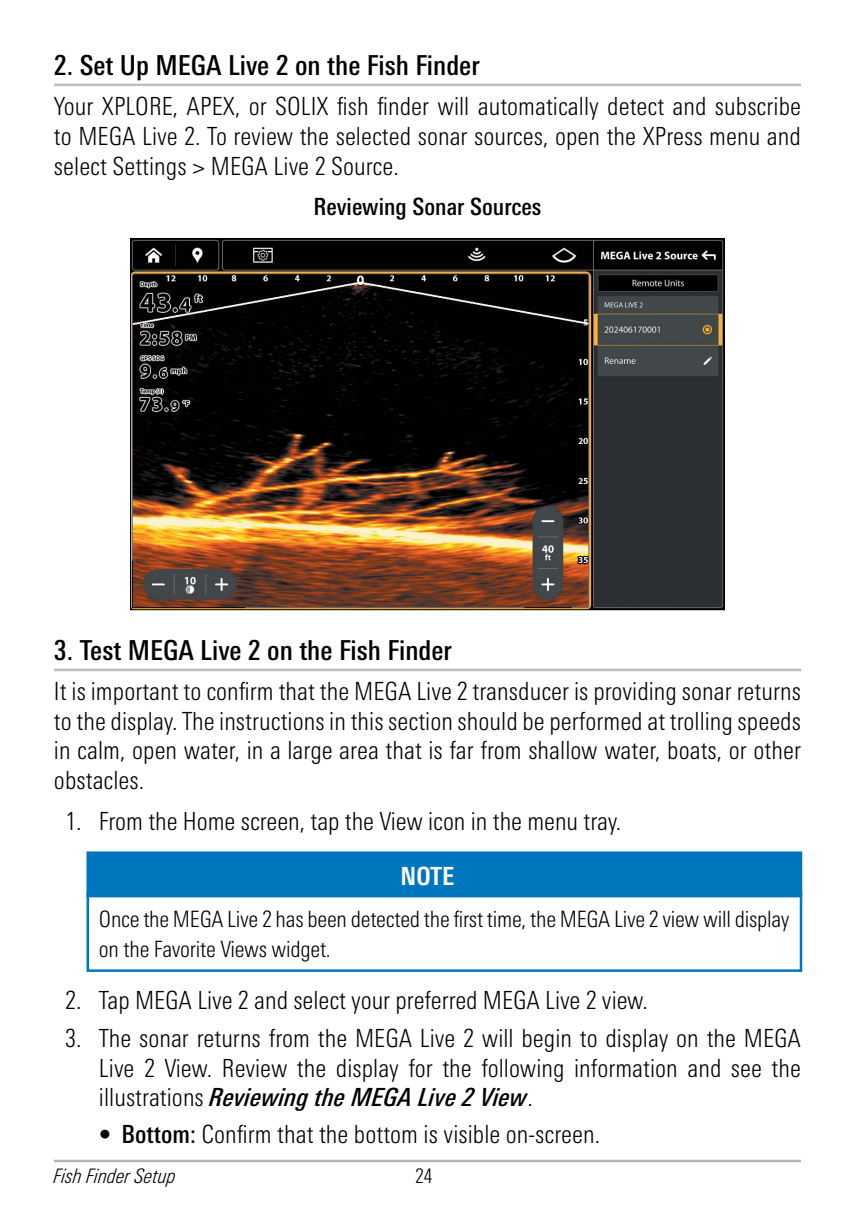
<style>
.page{position:relative;width:855px;height:1215px;background:#fff}
.page>*{position:absolute;margin:0;border:0;box-sizing:border-box;transform-origin:0 0}
.t1{font:500 condensed 27.5px "Univers Next Pro";color:#000}
.t2{font:300 condensed 25px/29.8px "Univers Next Pro";color:#000;text-align:justify}
.t3{font:700 condensed 25px "Univers Next Pro";color:#fff}
.t4{font:500 condensed 23.75px "Univers Next Pro";color:#000}
.t5{font:300 condensed 22.5px/29.5px "Univers Next Pro";letter-spacing:-.01em;color:#000}
.t6{font:italic 300 condensed 20px "Univers Next Pro";color:#000}
.t7{font:300 condensed 20px "Univers Next Pro";color:#000}
.s1{font-weight:500;font-style:italic}
.s2{font-weight:500}
</style>
<div class="page">
<hr style="left:54px;top:1160px;width:747px;height:2px;background:#b1b3b6">
<hr style="left:54px;top:84px;width:747px;height:2px;background:#bcbec0">
<hr style="left:54px;top:669px;width:747px;height:2px;background:#bcbec0">
<div style="left:88px;top:852px;width:713px;height:44px;background:#0076be"></div>
<div style="left:87px;top:851px;width:715px;height:46px;border:2px solid #0076be"></div>
<div style="left:87px;top:892px;width:715px;height:80px;border:2px solid #0076be"></div>
<img style="left:132px;top:240px;width:591px;height:368px">
<p class="t1" style="left:54px;top:54px;width:427px">2. Set Up MEGA Live 2 on the Fish Finder</p>
<p class="t2" style="left:54px;top:94px;width:749px">Your XPLORE, APEX, or SOLIX fish finder will automatically detect and subscribe to MEGA Live 2. To review the selected sonar sources, open the XPress menu and select Settings &gt; MEGA Live 2 Source.</p>
<p class="t4" style="left:314px;top:198px;width:229px">Reviewing Sonar Sources</p>
<p class="t1" style="left:54px;top:639px;width:399px">3. Test MEGA Live 2 on the Fish Finder</p>
<p class="t2" style="left:54px;top:678px;width:749px">It is important to confirm that the MEGA Live 2 transducer is providing sonar returns to the display. The instructions in this section should be performed at trolling speeds in calm, open water, in a large area that is far from shallow water, boats, or other obstacles.</p>
<p class="t2" style="left:65px;top:808px;width:558px">1. From the Home screen, tap the View icon in the menu tray.</p>
<p class="t3" style="left:401px;top:866px;width:55px">NOTE</p>
<p class="t5" style="left:99px;top:906px;width:692px">Once the MEGA Live 2 has been detected the first time, the MEGA Live 2 view will display on the Favorite Views widget.</p>
<p class="t2" style="left:65px;top:987px;width:584px">2. Tap MEGA Live 2 and select your preferred MEGA Live 2 view.</p>
<p class="t2" style="left:99px;top:1026px;width:704px;text-indent:-34px">3. The sonar returns from the MEGA Live 2 will begin to display on the MEGA Live 2 View. Review the display for the following information and see the illustrations <span class="s1">Reviewing the MEGA Live 2 View</span>.</p>
<p class="t2" style="left:99px;top:1121px;width:503px">• <span class="s2">Bottom:</span> Confirm that the bottom is visible on-screen.</p>
<p class="t6" style="left:54px;top:1168px;width:124px">Fish Finder Setup</p>
<p class="t7" style="left:415px;top:1168px;width:19px">24</p>
</div>
